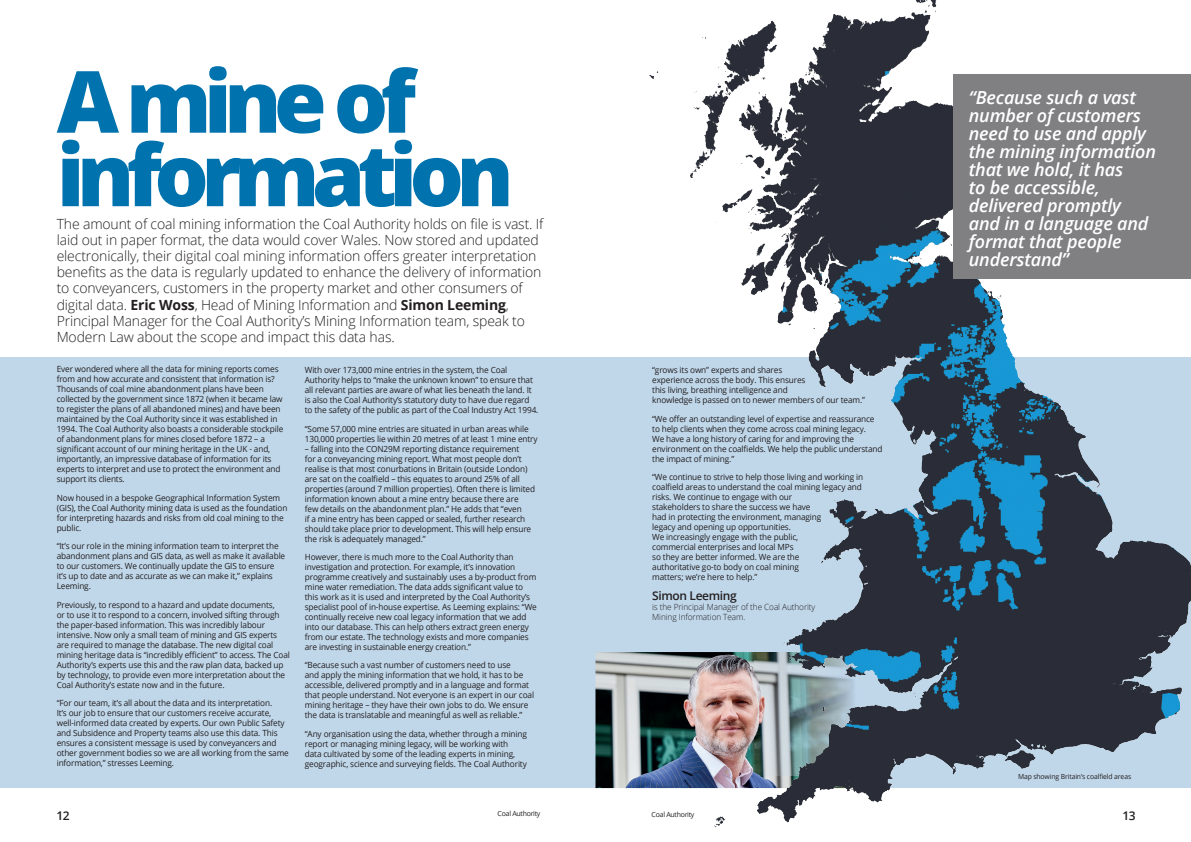
<style>
.page{position:relative;width:1191px;height:842px;background:#fff}
.page>*{position:absolute;margin:0;border:0;box-sizing:border-box;transform-origin:0 0}
.t1{font:800 85.8px/73.5px "Open Sans";letter-spacing:-.09em;color:#0073ae}
.t2{font:italic 600 18px/18px "Open Sans";letter-spacing:-.01em;color:#fff}
.t3{font:300 14px/16px "Open Sans";letter-spacing:-.01em;color:#231f20}
.t4{font:600 12px "Open Sans";letter-spacing:-.03em;color:#231f20}
.t5{font:8.5px/10px "Open Sans";letter-spacing:-.015em;color:#231f20}
.t6{font:300 8.5px/10px "Open Sans";letter-spacing:-.01em;color:#231f20}
.t7{font:7px "Open Sans";letter-spacing:-.015em;color:#231f20}
.t8{font:7px "Open Sans";letter-spacing:-.04em;color:#231f20}
.s1{font-weight:700}
</style>
<div class="page">
<div style="left:0;top:357px;width:595px;height:431px;background:#c0d7ea"></div>
<svg style="left:596px;top:0;width:595px;height:828px"></svg>
<svg style="left:595px;top:357px;width:596px;height:431px;background:#7b91a4"></svg>
<img style="left:595px;top:652px;width:266px;height:136px">
<svg style="left:754px;top:636px;width:125px;height:139px;background:#546b7e"></svg>
<img style="left:754px;top:652px;width:107px;height:123px">
<img style="left:897px;top:0;width:39px;height:19px">
<div style="left:953px;top:74px;width:238px;height:204px;background:#808083"></div>
<h1 class="t1" style="left:57px;top:60px;width:458px">A mine of information</h1>
<p class="t3" style="left:57px;top:216px;width:488px">The amount of coal mining information the Coal Authority holds on file is vast. If laid out in paper format, the data would cover Wales. Now stored and updated electronically, their digital coal mining information offers greater interpretation benefits as the data is regularly updated to enhance the delivery of information to conveyancers, customers in the property market and other consumers of digital data. <span class="s1">Eric Woss</span>, Head of Mining Information and <span class="s1">Simon Leeming</span>, Principal Manager for the Coal Authority’s Mining Information team, speak to Modern Law about the scope and impact this data has.</p>
<p class="t5" style="left:57px;top:364px;width:228px">Ever wondered where all the data for mining reports comes from and how accurate and consistent that information is?<br>Thousands of coal mine abandonment plans have been collected by the government since 1872 (when it became law to register the plans of all abandoned mines) and have been maintained by the Coal Authority since it was established in 1994. The Coal Authority also boasts a considerable stockpile of abandonment plans for mines closed before 1872 – a significant account of our mining heritage in the UK - and, importantly, an impressive database of information for its experts to interpret and use to protect the environment and support its clients.</p>
<p class="t5" style="left:57px;top:492px;width:232px">Now housed in a bespoke Geographical Information System (GIS), the Coal Authority mining data is used as the foundation for interpreting hazards and risks from old coal mining to the public.</p>
<p class="t5" style="left:57px;top:541px;width:230px">“It’s our role in the mining information team to interpret the abandonment plans and GIS data, as well as make it available to our customers. We continually update the GIS to ensure it’s up to date and as accurate as we can make it,” explains Leeming.</p>
<p class="t5" style="left:57px;top:599px;width:235px">Previously, to respond to a hazard and update documents,<br>or to use it to respond to a concern, involved sifting through the paper-based information. This was incredibly labour intensive. Now only a small team of mining and GIS experts are required to manage the database. The new digital coal mining heritage data is “incredibly efficient” to access. The Coal Authority’s experts use this and the raw plan data, backed up by technology, to provide even more interpretation about the Coal Authority’s estate now and in the future.</p>
<p class="t5" style="left:57px;top:698px;width:234px">“For our team, it’s all about the data and its interpretation.<br>It’s our job to ensure that our customers receive accurate, well-informed data created by experts. Our own Public Safety and Subsidence and Property teams also use this data. This ensures a consistent message is used by conveyancers and other government bodies so we are all working from the same information,” stresses Leeming.</p>
<p class="t5" style="left:305px;top:365px;width:235px">With over 173,000 mine entries in the system, the Coal Authority helps to “make the unknown known” to ensure that all relevant parties are aware of what lies beneath the land. It is also the Coal Authority’s statutory duty to have due regard to the safety of the public as part of the Coal Industry Act 1994.</p>
<p class="t5" style="left:305px;top:423px;width:234px">“Some 57,000 mine entries are situated in urban areas while<br>130,000 properties lie within 20 metres of at least 1 mine entry</p>
<p class="t5" style="left:305px;top:443px;width:232px">– falling into the CON29M reporting distance requirement<br>for a conveyancing mining report. What most people don’t realise is that most conurbations in Britain (outside London) are sat on the coalfield – this equates to around 25% of all properties (around 7 million properties). Often there is limited information known about a mine entry because there are<br>few details on the abandonment plan.” He adds that “even<br>if a mine entry has been capped or sealed, further research should take place prior to development. This will help ensure the risk is adequately managed.”</p>
<p class="t5" style="left:305px;top:552px;width:233px">However, there is much more to the Coal Authority than investigation and protection. For example, it’s innovation programme creatively and sustainably uses a by-product from mine water remediation. The data adds significant value to this work as it is used and interpreted by the Coal Authority’s specialist pool of in-house expertise. As Leeming explains: “We continually receive new coal legacy information that we add into our database. This can help others extract green energy from our estate. The technology exists and more companies are investing in sustainable energy creation.”</p>
<p class="t5" style="left:305px;top:660px;width:231px">“Because such a vast number of customers need to use<br>and apply the mining information that we hold, it has to be accessible, delivered promptly and in a language and format that people understand. Not everyone is an expert in our coal mining heritage – they have their own jobs to do. We ensure the data is translatable and meaningful as well as reliable.”</p>
<p class="t5" style="left:305px;top:729px;width:224px">“Any organisation using the data, whether through a mining report or managing mining legacy, will be working with data cultivated by some of the leading experts in mining, geographic, science and surveying fields. The Coal Authority</p>
<h3 class="t4" style="left:56px;top:807px;width:15px">12</h3>
<p class="t8" style="left:497px;top:809px;width:44px">Coal Authority</p>
<p class="t5" style="left:652px;top:365px;width:214px">“grows its own” experts and shares<br>experience across the body. This ensures<br>this living, breathing intelligence and<br>knowledge is passed on to newer members of our team.”</p>
<p class="t5" style="left:652px;top:413px;width:232px">“We offer an outstanding level of expertise and reassurance to help clients when they come across coal mining legacy.<br>We have a long history of caring for and improving the environment on the coalfields. We help the public understand the impact of mining.”</p>
<p class="t5" style="left:652px;top:472px;width:212px">“We continue to strive to help those living and working in coalfield areas to understand the coal mining legacy and risks. We continue to engage with our<br>stakeholders to share the success we have<br>had in protecting the environment, managing<br>legacy and opening up opportunities.<br>We increasingly engage with the public,<br>commercial enterprises and local MPs<br>so they are better informed. We are the<br>authoritative go-to body on coal mining<br>matters; we’re here to help.”</p>
<h3 class="t4" style="left:652px;top:587px;width:86px">Simon Leeming</h3>
<p class="t6" style="left:652px;top:601px;width:165px">is the Principal Manager of the Coal Authority<br>Mining Information Team.</p>
<h2 class="t2" style="left:969px;top:88px;width:189px">“Because such a vast number of customers need to use and apply the mining information that we hold, it has<br>to be accessible, delivered promptly and in a language and format that people understand”</h2>
<p class="t7" style="left:1018px;top:772px;width:115px">Map showing Britain’s coalfield areas</p>
<p class="t8" style="left:651px;top:809px;width:44px">Coal Authority</p>
<h3 class="t4" style="left:1122px;top:807px;width:15px">13</h3>
</div>
